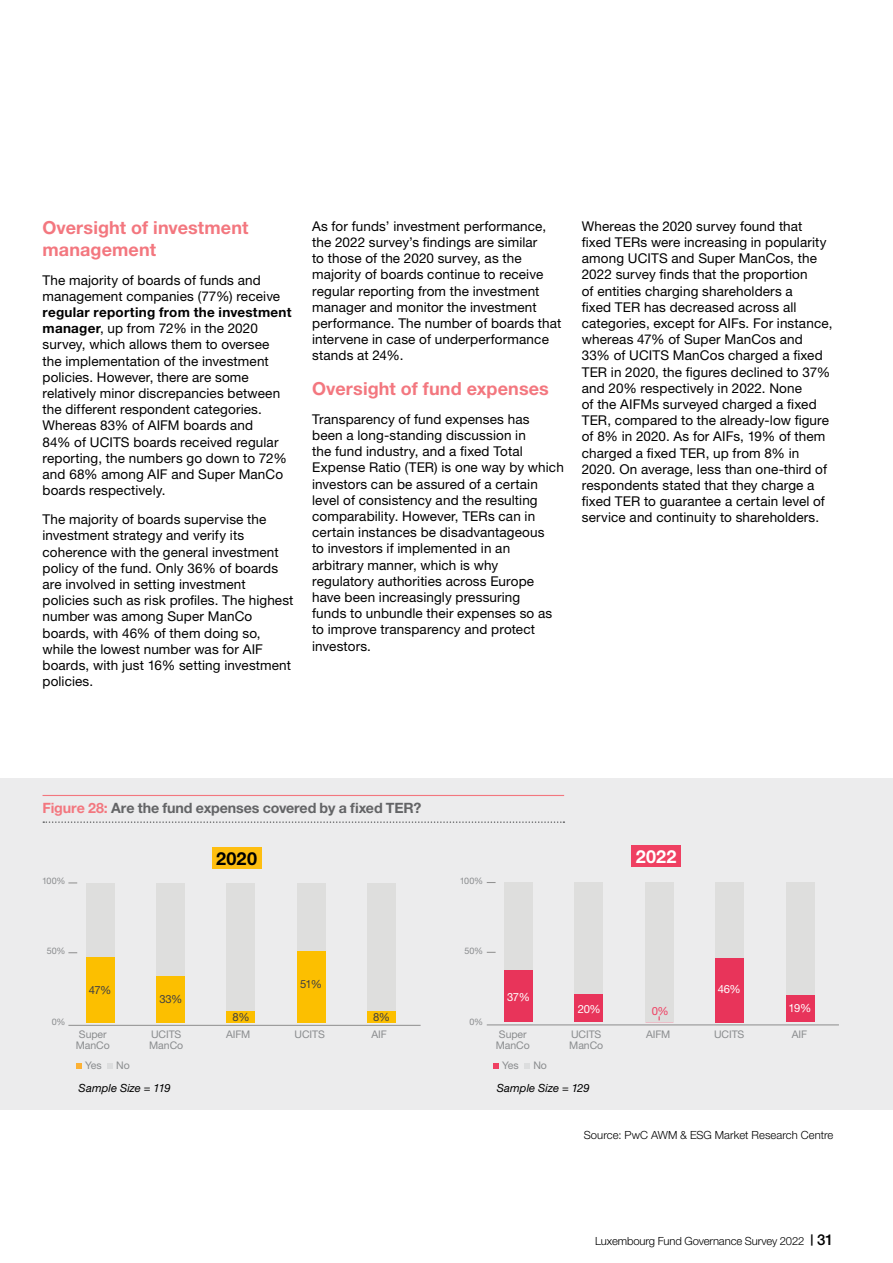
<style>
.page{position:relative;width:893px;height:1263px;background:#fff}
.page>*{position:absolute;margin:0;border:0;box-sizing:border-box;transform-origin:0 0}
.t1{font:700 18px/21.6px "Helvetica Neue LT Std";letter-spacing:.005em;color:#f3777f}
.t2{font:700 18px "Helvetica Neue LT Std";color:#000}
.t3{font:700 18px "Helvetica Neue LT Std";color:#fff}
.t4{font:700 14.25px "Helvetica Neue LT Std";letter-spacing:-.01em;color:#636466}
.t5{font:13.5px/16.2px "Helvetica Neue LT Std";letter-spacing:.01em;color:#000}
.t6{font:300 11.25px "Helvetica Neue LT Std";letter-spacing:-.005em;color:#000}
.t7{font:italic 11.25px "Helvetica Neue LT Std";letter-spacing:.005em;color:#000}
.t8{font:11.25px "Helvetica Neue LT Std";color:#414042}
.t9{font:11.25px "Helvetica Neue LT Std";letter-spacing:-.03em;color:#fff}
.t10{font:11.25px "Helvetica Neue LT Std";color:#ef4062}
.t11{font:10.5px/10.5px "Helvetica Neue LT Std";letter-spacing:-.005em;color:#8a8c8e}
.t12{font:9px "Helvetica Neue LT Std";letter-spacing:-.005em;color:#8a8c8e}
.s1{font-weight:700}
.s2{color:#f3777f}
.s3{font-family:"ITC Charter Com";font-weight:900;font-style:italic}
.s4{font-weight:500;font-size:15px}
</style>
<div class="page">
<div style="left:0;top:779px;width:893px;height:331px;background:#ececed"></div>
<hr style="left:43px;top:795px;width:521px;height:1px;background:#f3777f">
<svg style="left:43px;top:821px;width:521px;height:2px"></svg>
<hr style="left:68px;top:1025px;width:353px;height:1px;background:#929292">
<div style="left:86px;top:883px;width:28px;height:74px;background:#dededd"></div>
<div style="left:156px;top:883px;width:29px;height:93px;background:#dededd"></div>
<div style="left:227px;top:883px;width:28px;height:128px;background:#dededd"></div>
<div style="left:297px;top:883px;width:28px;height:68px;background:#dededd"></div>
<div style="left:368px;top:883px;width:28px;height:128px;background:#dededd"></div>
<div style="left:86px;top:957px;width:28px;height:65px;background:#fcbf00"></div>
<div style="left:156px;top:976px;width:29px;height:46px;background:#fcbf00"></div>
<div style="left:227px;top:1011px;width:28px;height:11px;background:#fcbf00"></div>
<div style="left:297px;top:951px;width:28px;height:71px;background:#fcbf00"></div>
<div style="left:368px;top:1011px;width:28px;height:11px;background:#fcbf00"></div>
<hr style="left:487px;top:1024px;width:352px;height:1px;background:#929292">
<div style="left:504px;top:882px;width:28px;height:88px;background:#dededd"></div>
<div style="left:575px;top:882px;width:28px;height:112px;background:#dededd"></div>
<div style="left:645px;top:882px;width:28px;height:140px;background:#dededd"></div>
<div style="left:716px;top:882px;width:28px;height:76px;background:#dededd"></div>
<div style="left:786px;top:882px;width:28px;height:113px;background:#dededd"></div>
<div style="left:504px;top:970px;width:28px;height:52px;background:#e8345a"></div>
<div style="left:575px;top:994px;width:28px;height:28px;background:#e8345a"></div>
<div style="left:716px;top:958px;width:28px;height:64px;background:#e8345a"></div>
<div style="left:786px;top:995px;width:28px;height:27px;background:#e8345a"></div>
<div style="left:212px;top:848px;width:50px;height:21px;background:#febe10"></div>
<div style="left:631px;top:845px;width:50px;height:22px;background:#ef4062"></div>
<svg style="left:76px;top:1063px;width:6px;height:6px"></svg>
<svg style="left:107px;top:1063px;width:6px;height:6px"></svg>
<svg style="left:493px;top:1063px;width:6px;height:6px"></svg>
<svg style="left:524px;top:1063px;width:6px;height:6px"></svg>
<h1 class="t1" style="left:43px;top:216px;width:207px">Oversight of investment management</h1>
<p class="t5" style="left:43px;top:271px;width:239px">The majority of boards of funds and management companies (77%) receive</p>
<p class="t5" style="left:43px;top:304px;width:250px"><span class="s1">regular reporting from the investment manager</span>, up from 72% in the 2020 survey, which allows them to oversee the implementation of the investment policies. However, there are some relatively minor discrepancies between the different respondent categories.<br>Whereas 83% of AIFM boards and<br>84% of UCITS boards received regular reporting, the numbers go down to 72% and 68% among AIF and Super ManCo boards respectively.</p>
<p class="t5" style="left:43px;top:511px;width:253px">The majority of boards supervise the investment strategy and verify its coherence with the general investment policy of the fund. Only 36% of boards are involved in setting investment policies such as risk profiles. The highest number was among Super ManCo boards, with 46% of them doing so, while the lowest number was for AIF boards, with just 16% setting investment policies.</p>
<p class="t5" style="left:312px;top:218px;width:251px">As for funds’ investment performance, the 2022 survey’s findings are similar<br>to those of the 2020 survey, as the majority of boards continue to receive regular reporting from the investment manager and monitor the investment performance. The number of boards that intervene in case of underperformance stands at 24%.</p>
<h1 class="t1" style="left:312px;top:377px;width:238px">Oversight of fund expenses</h1>
<p class="t5" style="left:312px;top:411px;width:253px">Transparency of fund expenses has<br>been a long-standing discussion in<br>the fund industry, and a fixed Total Expense Ratio (TER) is one way by which investors can be assured of a certain level of consistency and the resulting comparability. However, TERs can in certain instances be disadvantageous<br>to investors if implemented in an arbitrary manner, which is why<br>regulatory authorities across Europe have been increasingly pressuring<br>funds to unbundle their expenses so as to improve transparency and protect investors.</p>
<p class="t5" style="left:582px;top:218px;width:252px">Whereas the 2020 survey found that fixed TERs were increasing in popularity among UCITS and Super ManCos, the 2022 survey finds that the proportion<br>of entities charging shareholders a<br>fixed TER has decreased across all categories, except for AIFs. For instance, whereas 47% of Super ManCos and 33% of UCITS ManCos charged a fixed TER in 2020, the figures declined to 37% and 20% respectively in 2022. None<br>of the AIFMs surveyed charged a fixed TER, compared to the already-low figure of 8% in 2020. As for AIFs, 19% of them charged a fixed TER, up from 8% in 2020. On average, less than one-third of respondents stated that they charge a fixed TER to guarantee a certain level of service and continuity to shareholders.</p>
<p class="t4" style="left:43px;top:799px;width:380px"><span class="s2">Figure 28:</span> Are the fund expenses covered by a fixed TER?</p>
<h1 class="t2" style="left:216px;top:847px;width:42px">2020</h1>
<h1 class="t3" style="left:636px;top:845px;width:42px">2022</h1>
<p class="t12" style="left:42px;top:875px;width:25px">100%</p>
<p class="t12" style="left:460px;top:875px;width:25px">100%</p>
<p class="t12" style="left:47px;top:945px;width:20px">50%</p>
<p class="t12" style="left:464px;top:945px;width:20px">50%</p>
<p class="t8" style="left:89px;top:983px;width:24px">47%</p>
<p class="t8" style="left:159px;top:992px;width:25px">33%</p>
<p class="t8" style="left:300px;top:977px;width:23px">51%</p>
<p class="t8" style="left:233px;top:1010px;width:18px">8%</p>
<p class="t8" style="left:373px;top:1010px;width:18px">8%</p>
<p class="t12" style="left:52px;top:1016px;width:15px">0%</p>
<p class="t12" style="left:469px;top:1016px;width:15px">0%</p>
<p class="t9" style="left:507px;top:990px;width:24px">37%</p>
<p class="t9" style="left:718px;top:982px;width:25px">46%</p>
<p class="t9" style="left:578px;top:1002px;width:25px">20%</p>
<p class="t9" style="left:789px;top:1002px;width:24px">19%</p>
<p class="t10" style="left:652px;top:1004px;width:19px">0%</p>
<p class="t11" style="left:76px;top:1029px;width:36px">Super<br>ManCo</p>
<p class="t11" style="left:496px;top:1029px;width:36px">Super<br>ManCo</p>
<p class="t11" style="left:149px;top:1029px;width:36px">UCITS<br>ManCo</p>
<p class="t11" style="left:569px;top:1029px;width:36px">UCITS<br>ManCo</p>
<p class="t11" style="left:226px;top:1029px;width:26px">AIFM</p>
<p class="t11" style="left:295px;top:1029px;width:32px">UCITS</p>
<p class="t11" style="left:371px;top:1029px;width:17px">AIF</p>
<p class="t11" style="left:646px;top:1029px;width:26px">AIFM</p>
<p class="t11" style="left:714px;top:1029px;width:32px">UCITS</p>
<p class="t11" style="left:792px;top:1029px;width:17px">AIF</p>
<p class="t11" style="left:85px;top:1060px;width:18px">Yes</p>
<p class="t11" style="left:116px;top:1060px;width:15px">No</p>
<p class="t11" style="left:502px;top:1060px;width:18px">Yes</p>
<p class="t11" style="left:533px;top:1060px;width:15px">No</p>
<p class="t7" style="left:79px;top:1081px;width:94px">Sample Size = 119</p>
<p class="t7" style="left:497px;top:1081px;width:94px">Sample Size = 129</p>
<p class="t6" style="left:584px;top:1128px;width:251px">Source: PwC AWM &amp; ESG Market Research Centre</p>
<p class="t6" style="left:595px;top:1234px;width:240px">Luxembourg Fund Governance Survey 2022 <span class="s3">|</span> <span class="s4">31</span></p>
</div>
